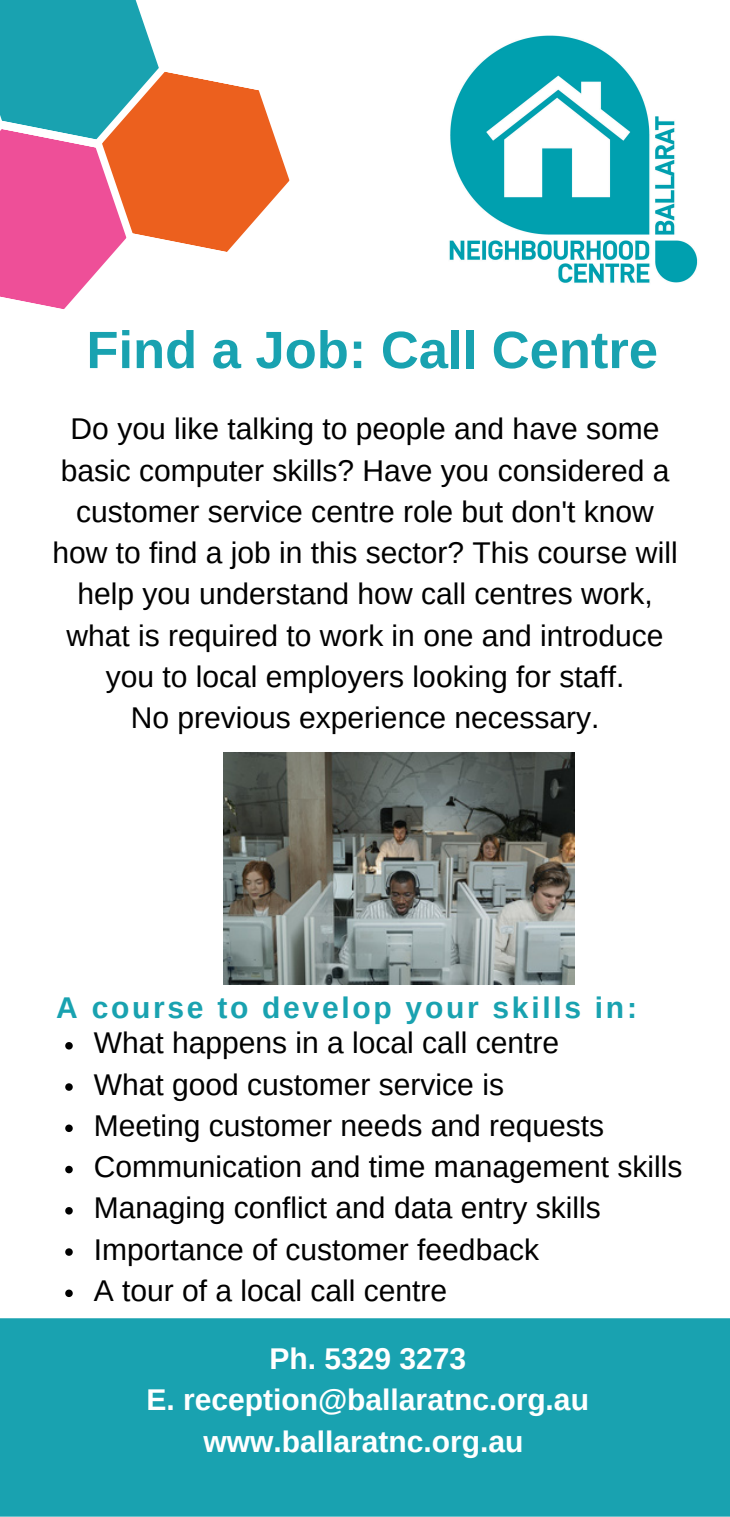
<style>
.page{position:relative;width:730px;height:1517px;background:#fff}
.page>*{position:absolute;margin:0;border:0;box-sizing:border-box;transform-origin:0 0}
.t1{font:700 52.5px "Arimo";color:#19a2b0}
.t2{font:30px/41.2px "Arimo";color:#000;text-align:center}
.t3{font:700 30px/41.2px "Arimo";color:#fff;text-align:center}
.t4{font:700 30px "Arimo";letter-spacing:.09em;color:#19a2b0}
</style>
<div class="page">
<img style="left:449px;top:35px;width:249px;height:248px">
<svg style="left:0;top:0;width:290px;height:309px"></svg>
<div style="left:0;top:1318px;width:729px;height:199px;background:#19a2b0"></div>
<img style="left:223px;top:752px;width:351px;height:233px">
<svg style="left:65px;top:1042px;width:8px;height:7px"></svg>
<svg style="left:65px;top:1083px;width:8px;height:8px"></svg>
<svg style="left:65px;top:1124px;width:8px;height:8px"></svg>
<svg style="left:65px;top:1166px;width:8px;height:7px"></svg>
<svg style="left:65px;top:1207px;width:8px;height:7px"></svg>
<svg style="left:65px;top:1248px;width:8px;height:8px"></svg>
<svg style="left:65px;top:1289px;width:8px;height:8px"></svg>
<p class="t1" style="left:86px;top:321px;width:573px">Find a Job: Call Centre</p>
<p class="t2" style="left:52px;top:408px;width:626px">Do you like talking to people and have some basic computer skills? Have you considered a customer service centre role but don't know how to find a job in this sector? This course will help you understand how call centres work, what is required to work in one and introduce you to local employers looking for staff.</p>
<h1 class="t2" style="left:131px;top:697px;width:470px">No previous experience necessary.</h1>
<p class="t4" style="left:56px;top:991px;width:582px">A course to develop your skills in:</p>
<p class="t2" style="left:94px;top:1022px;width:466px">What happens in a local call centre</p>
<p class="t2" style="left:94px;top:1063px;width:411px">What good customer service is</p>
<h2 class="t2" style="left:94px;top:1105px;width:512px">Meeting customer needs and requests</h2>
<p class="t2" style="left:94px;top:1146px;width:590px">Communication and time management skills</p>
<p class="t2" style="left:94px;top:1187px;width:508px">Managing conflict and data entry skills</p>
<p class="t2" style="left:94px;top:1228px;width:446px">Importance of customer feedback</p>
<p class="t2" style="left:94px;top:1270px;width:355px">A tour of a local call centre</p>
<p class="t3" style="left:146px;top:1338px;width:444px">Ph. 5329 3273<br>E. reception@ballaratnc.org.au www.ballaratnc.org.au</p>
</div>
